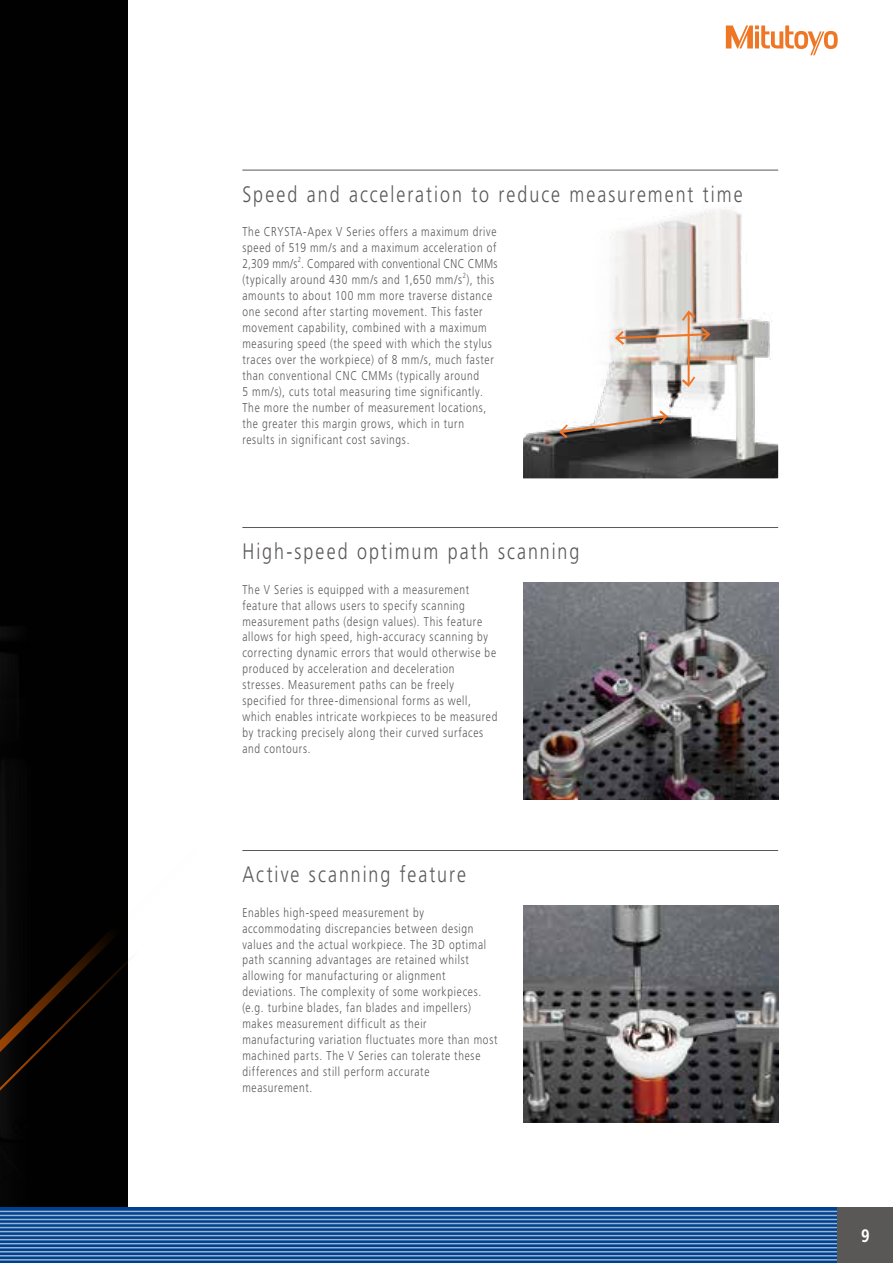
<style>
.page{position:relative;width:893px;height:1263px;background:#fff}
.page>*{position:absolute;margin:0;border:0;box-sizing:border-box;transform-origin:0 0}
.t1{font:300 22.35px "Mitutoyo Frutiger";letter-spacing:.09em;color:#5a5757}
.t2{font:700 18px "Mitutoyo Frutiger";color:#fff}
.t3{font:300 12.75px/15.9px "Mitutoyo Frutiger";letter-spacing:.055em;color:#5a5757}
.t4{font:300 7.5px "Mitutoyo Frutiger";color:#5a5757}
</style>
<div class="page">
<div style="left:0;top:0;width:128px;height:838px;background:#010101"></div>
<svg style="left:0;top:838px;width:208px;height:370px"></svg>
<svg style="left:0;top:890px;width:199px;height:318px"></svg>
<svg style="left:0;top:1208px;width:838px;height:55px;background:#185299"></svg>
<hr style="left:0;top:1211px;width:893px;height:1px;background:#fff">
<hr style="left:0;top:1215px;width:893px;height:1px;background:#fff">
<hr style="left:0;top:1219px;width:893px;height:1px;background:#fff">
<hr style="left:0;top:1223px;width:893px;height:1px;background:#fff">
<hr style="left:0;top:1227px;width:893px;height:1px;background:#fff">
<hr style="left:0;top:1231px;width:893px;height:1px;background:#fff">
<hr style="left:0;top:1235px;width:893px;height:1px;background:#fff">
<hr style="left:0;top:1239px;width:893px;height:1px;background:#fff">
<hr style="left:0;top:1243px;width:893px;height:1px;background:#fff">
<hr style="left:0;top:1247px;width:893px;height:1px;background:#fff">
<hr style="left:0;top:1251px;width:893px;height:1px;background:#fff">
<hr style="left:0;top:1255px;width:893px;height:1px;background:#fff">
<hr style="left:0;top:1259px;width:893px;height:1px;background:#fff">
<div style="left:838px;top:1208px;width:55px;height:55px;background:#5a5757"></div>
<svg style="left:726px;top:26px;width:112px;height:29px"></svg>
<hr style="left:242px;top:170px;width:536px;height:1px;background:#5a5757">
<img style="left:523px;top:583px;width:255px;height:217px">
<hr style="left:242px;top:527px;width:536px;height:1px;background:#5a5757">
<img style="left:523px;top:906px;width:255px;height:217px">
<hr style="left:242px;top:850px;width:536px;height:1px;background:#5a5757">
<img style="left:523px;top:169px;width:256px;height:309px">
<hr style="left:688px;top:312px;width:2px;height:73px;background:#ee7625">
<svg style="left:680px;top:373px;width:17px;height:18px"></svg>
<svg style="left:613px;top:307px;width:99px;height:40px;background:#d5c8bd"></svg>
<svg style="left:557px;top:407px;width:112px;height:34px"></svg>
<h1 class="t1" style="left:242px;top:181px;width:502px">Speed and acceleration to reduce measurement time</h1>
<p class="t3" style="left:242px;top:224px;width:257px;text-align:justify">The CRYSTA-Apex V Series offers a maximum drive speed of 519 mm/s and a maximum acceleration of 2,309 mm/s . Compared with conventional CNC CMMs</p>
<p class="t4" style="left:298px;top:255px;width:5px">2</p>
<p class="t3" style="left:242px;top:272px;width:253px">(typically around 430 mm/s and 1,650 mm/s ), this</p>
<p class="t4" style="left:463px;top:271px;width:5px">2</p>
<p class="t3" style="left:242px;top:288px;width:253px">amounts to about 100 mm more traverse distance one second after starting movement. This faster movement capability, combined with a maximum measuring speed (the speed with which the stylus traces over the workpiece) of 8 mm/s, much faster than conventional CNC CMMs (typically around<br>5 mm/s), cuts total measuring time significantly.<br>The more the number of measurement locations, the greater this margin grows, which in turn results in significant cost savings.</p>
<h1 class="t1" style="left:242px;top:539px;width:339px">High-speed optimum path scanning</h1>
<p class="t3" style="left:242px;top:581px;width:257px">The V Series is equipped with a measurement feature that allows users to specify scanning measurement paths (design values). This feature allows for high speed, high-accuracy scanning by correcting dynamic errors that would otherwise be produced by acceleration and deceleration stresses. Measurement paths can be freely specified for three-dimensional forms as well, which enables intricate workpieces to be measured by tracking precisely along their curved surfaces and contours.</p>
<h1 class="t1" style="left:242px;top:862px;width:225px">Active scanning feature</h1>
<p class="t3" style="left:242px;top:904px;width:257px">Enables high-speed measurement by accommodating discrepancies between design values and the actual workpiece. The 3D optimal path scanning advantages are retained whilst allowing for manufacturing or alignment deviations. The complexity of some workpieces. (e.g. turbine blades, fan blades and impellers) makes measurement difficult as their manufacturing variation fluctuates more than most machined parts. The V Series can tolerate these differences and still perform accurate measurement.</p>
<h2 class="t2" style="left:861px;top:1225px;width:10px">9</h2>
</div>
